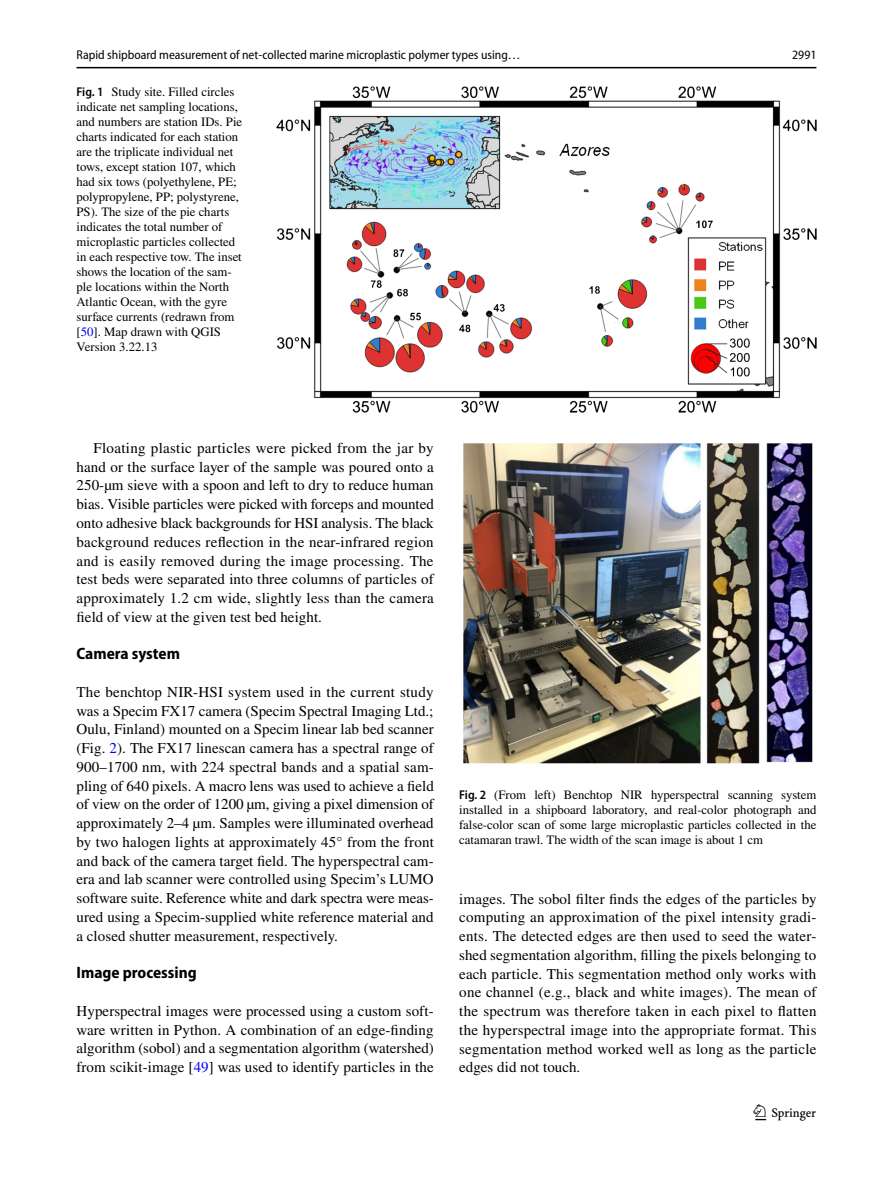
<style>
.page{position:relative;width:893px;height:1187px;background:#fff}
.page>*{position:absolute;margin:0;border:0;box-sizing:border-box;transform-origin:0 0}
.t1{font:22.5px "Springnew Regular 3";color:#000}
.t2{font:700 semi-condensed 16.5px "Myriad Pro";color:#000}
.t3{font:15px/18.8px "STIX";letter-spacing:.005em;color:#000;text-align:justify}
.t4{font:12.75px/15px "STIX";color:#000}
.t5{font:12.75px "Myriad Pro Semi Cn 3";color:#000}
.t6{font:semi-condensed 12.75px "Myriad Pro";color:#000}
.s1{font-family:"Myriad Pro";font-weight:600;font-stretch:semi-condensed}
.s2{color:#00f}
</style>
<div class="page">
<hr style="left:77px;top:67px;width:739px;height:1px;background:#000">
<img style="left:276px;top:87px;width:540px;height:325px">
<div style="left:459px;top:443px;width:357px;height:320px;background:linear-gradient(to bottom,#fff,#fff)"></div>
<img style="left:463px;top:443px;width:349px;height:320px">
<p class="t5" style="left:77px;top:48px;width:445px">Rapid shipboard measurement of net‑collected marine microplastic polymer types using…</p>
<p class="t6" style="left:792px;top:48px;width:26px">2991</p>
<p class="t4" style="left:77px;top:85px;width:167px"><span class="s1">Fig. 1</span> Study site. Filled circles indicate net sampling locations, and numbers are station IDs. Pie charts indicated for each station are the triplicate individual net tows, except station 107, which had six tows (polyethylene, PE; polypropylene, PP; polystyrene,<br>PS). The size of the pie charts indicates the total number of microplastic particles collected in each respective tow. The inset shows the location of the sam&shy;ple locations within the North<br>Atlantic Ocean, with the gyre surface currents (redrawn from [<span class="s2">50</span>]. Map drawn with QGIS<br>Version 3.22.13</p>
<p class="t3" style="left:77px;top:439px;width:359px;text-indent:17px">Floating plastic particles were picked from the jar by hand or the surface layer of the sample was poured onto a 250-µm sieve with a spoon and left to dry to reduce human bias. Visible particles were picked with forceps and mounted onto adhesive black backgrounds for HSI analysis. The black background reduces reflection in the near-infrared region and is easily removed during the image processing. The test beds were separated into three columns of particles of approximately 1.2 cm wide, slightly less than the camera field of view at the given test bed height.</p>
<p class="t2" style="left:77px;top:644px;width:105px">Camera system</p>
<p class="t3" style="left:77px;top:683px;width:359px">The benchtop NIR-HSI system used in the current study was a Specim FX17 camera (Specim Spectral Imaging Ltd.; Oulu, Finland) mounted on a Specim linear lab bed scanner (Fig. <span class="s2">2</span>). The FX17 linescan camera has a spectral range of 900–1700 nm, with 224 spectral bands and a spatial sam&shy;pling of 640 pixels. A macro lens was used to achieve a field of view on the order of 1200 µm, giving a pixel dimension of approximately 2–4 µm. Samples were illuminated overhead by two halogen lights at approximately 45° from the front and back of the camera target field. The hyperspectral cam&shy;era and lab scanner were controlled using Specim’s LUMO software suite. Reference white and dark spectra were meas&shy;ured using a Specim-supplied white reference material and a closed shutter measurement, respectively.</p>
<p class="t2" style="left:77px;top:963px;width:122px">Image processing</p>
<p class="t3" style="left:77px;top:1002px;width:359px">Hyperspectral images were processed using a custom soft&shy;ware written in Python. A combination of an edge-finding algorithm (sobol) and a segmentation algorithm (watershed) from scikit-image [<span class="s2">49</span>] was used to identify particles in the</p>
<p class="t4" style="left:459px;top:787px;width:359px;text-align:justify"><span class="s1">Fig. 2</span> (From left) Benchtop NIR hyperspectral scanning system installed in a shipboard laboratory, and real-color photograph and false-color scan of some large microplastic particles collected in the catamaran trawl. The width of the scan image is about 1 cm</p>
<p class="t3" style="left:459px;top:890px;width:359px">images. The sobol filter finds the edges of the particles by computing an approximation of the pixel intensity gradi&shy;ents. The detected edges are then used to seed the water&shy;shed segmentation algorithm, filling the pixels belonging to each particle. This segmentation method only works with one channel (e.g., black and white images). The mean of the spectrum was therefore taken in each pixel to flatten the hyperspectral image into the appropriate format. This segmentation method worked well as long as the particle edges did not touch.</p>
<h1 class="t1" style="left:755px;top:1104px;width:62px">1 3</h1>
</div>
